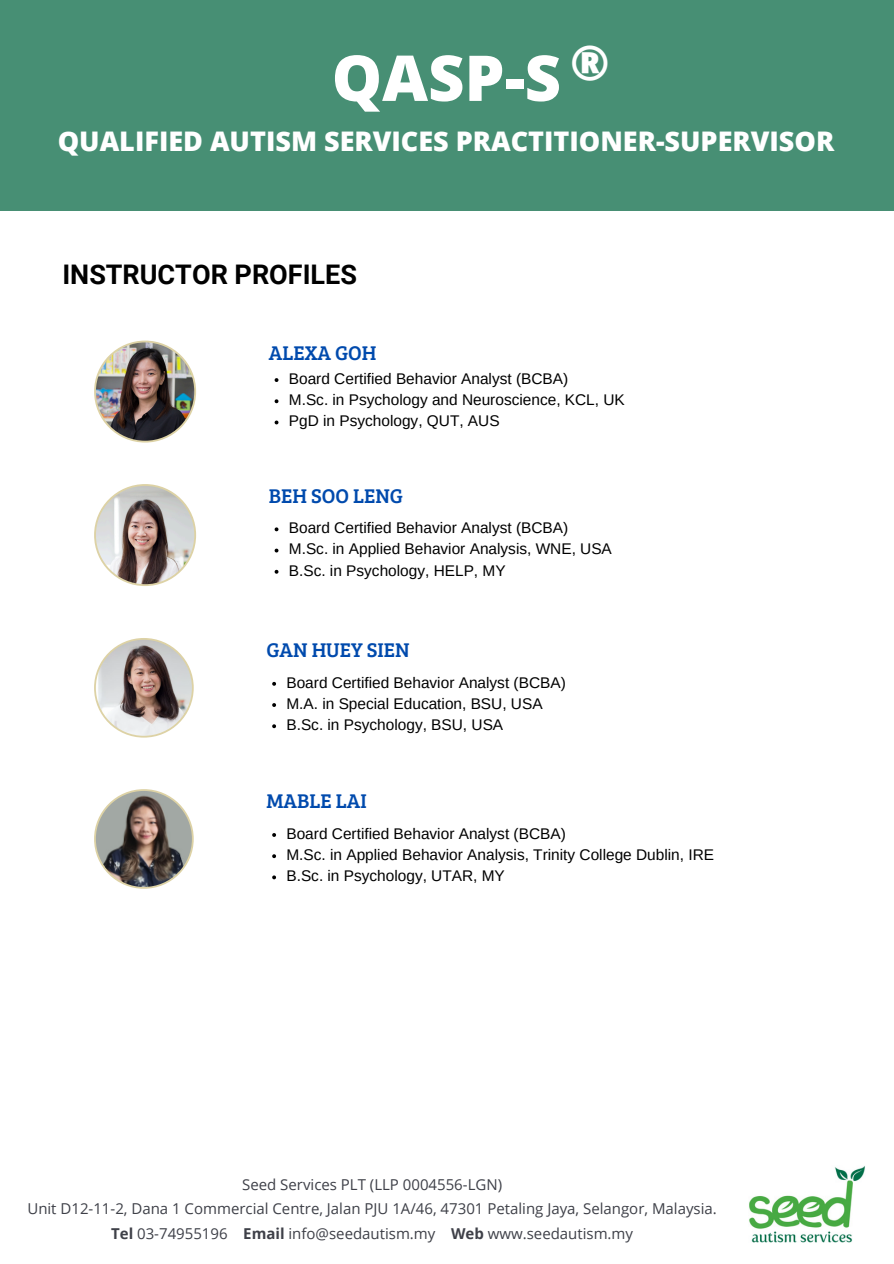
<style>
.page{position:relative;width:894px;height:1264px;background:#fff}
.page>*{position:absolute;margin:0;border:0;box-sizing:border-box;transform-origin:0 0}
.t1{font:800 63.15px "Open Sans";color:#fff}
.t2{font:800 48px "Open Sans";color:#fff}
.t3{font:800 27px "Open Sans";color:#fff}
.t4{font:700 27px "Roboto";color:#000}
.t5{font:20.55px "Bree Serif";color:#004aad}
.t6{font:15.45px "Arimo";color:#000}
.t7{font:15px "Open Sans";color:#3e4048}
.s1{font-weight:700}
</style>
<div class="page">
<div style="left:0;top:0;width:893px;height:211px;background:#478f74"></div>
<img style="left:749px;top:1166px;width:116px;height:76px">
<img style="left:94px;top:340px;width:102px;height:102px">
<svg style="left:94px;top:484px;width:102px;height:102px"></svg>
<svg style="left:94px;top:638px;width:100px;height:99px"></svg>
<svg style="left:274px;top:378px;width:4px;height:4px"></svg>
<svg style="left:274px;top:399px;width:4px;height:4px"></svg>
<svg style="left:274px;top:420px;width:4px;height:4px"></svg>
<svg style="left:274px;top:527px;width:4px;height:4px"></svg>
<svg style="left:274px;top:548px;width:4px;height:4px"></svg>
<svg style="left:274px;top:570px;width:4px;height:3px"></svg>
<svg style="left:272px;top:682px;width:4px;height:3px"></svg>
<svg style="left:272px;top:703px;width:4px;height:4px"></svg>
<svg style="left:272px;top:724px;width:4px;height:4px"></svg>
<svg style="left:94px;top:789px;width:100px;height:99px"></svg>
<svg style="left:272px;top:833px;width:4px;height:3px"></svg>
<svg style="left:272px;top:854px;width:4px;height:4px"></svg>
<svg style="left:272px;top:875px;width:4px;height:4px"></svg>
<h2 class="t1" style="left:331px;top:33px;width:231px">QASP-S</h2>
<p class="t2" style="left:570px;top:29px;width:41px">®</p>
<h3 class="t3" style="left:58px;top:122px;width:777px">QUALIFIED AUTISM SERVICES PRACTITIONER-SUPERVISOR</h3>
<p class="t4" style="left:62px;top:259px;width:296px">INSTRUCTOR PROFILES</p>
<p class="t5" style="left:269px;top:337px;width:109px">ALEXA GOH</p>
<h3 class="t6" style="left:289px;top:370px;width:281px">Board Certified Behavior Analyst (BCBA)</h3>
<p class="t6" style="left:289px;top:391px;width:337px">M.Sc. in Psychology and Neuroscience, KCL, UK</p>
<p class="t6" style="left:289px;top:412px;width:212px">PgD in Psychology, QUT, AUS</p>
<p class="t5" style="left:269px;top:481px;width:136px">BEH SOO LENG</p>
<p class="t6" style="left:289px;top:519px;width:281px">Board Certified Behavior Analyst (BCBA)</p>
<h3 class="t6" style="left:289px;top:540px;width:324px">M.Sc. in Applied Behavior Analysis, WNE, USA</h3>
<p class="t6" style="left:289px;top:561px;width:218px">B.Sc. in Psychology, HELP, MY</p>
<p class="t5" style="left:266px;top:635px;width:145px">GAN HUEY SIEN</p>
<p class="t6" style="left:286px;top:673px;width:281px">Board Certified Behavior Analyst (BCBA)</p>
<p class="t6" style="left:286px;top:695px;width:257px">M.A. in Special Education, BSU, USA</p>
<h3 class="t6" style="left:286px;top:716px;width:218px">B.Sc. in Psychology, BSU, USA</h3>
<p class="t5" style="left:266px;top:786px;width:102px">MABLE LAI</p>
<p class="t6" style="left:286px;top:824px;width:281px">Board Certified Behavior Analyst (BCBA)</p>
<p class="t6" style="left:286px;top:846px;width:429px">M.Sc. in Applied Behavior Analysis, Trinity College Dublin, IRE</p>
<p class="t6" style="left:286px;top:867px;width:220px">B.Sc. in Psychology, UTAR, MY</p>
<p class="t7" style="left:242px;top:1173px;width:261px">Seed Services PLT (LLP 0004556-LGN)</p>
<h1 class="t7" style="left:27px;top:1198px;width:690px">Unit D12-11-2, Dana 1 Commercial Centre, Jalan PJU 1A/46, 47301 Petaling Jaya, Selangor, Malaysia.</h1>
<h2 class="t7" style="left:111px;top:1222px;width:523px"><span class="s1">Tel</span> 03-74955196 <span class="s1">Email</span> info@seedautism.my <span class="s1">Web</span> www.seedautism.my</h2>
</div>
